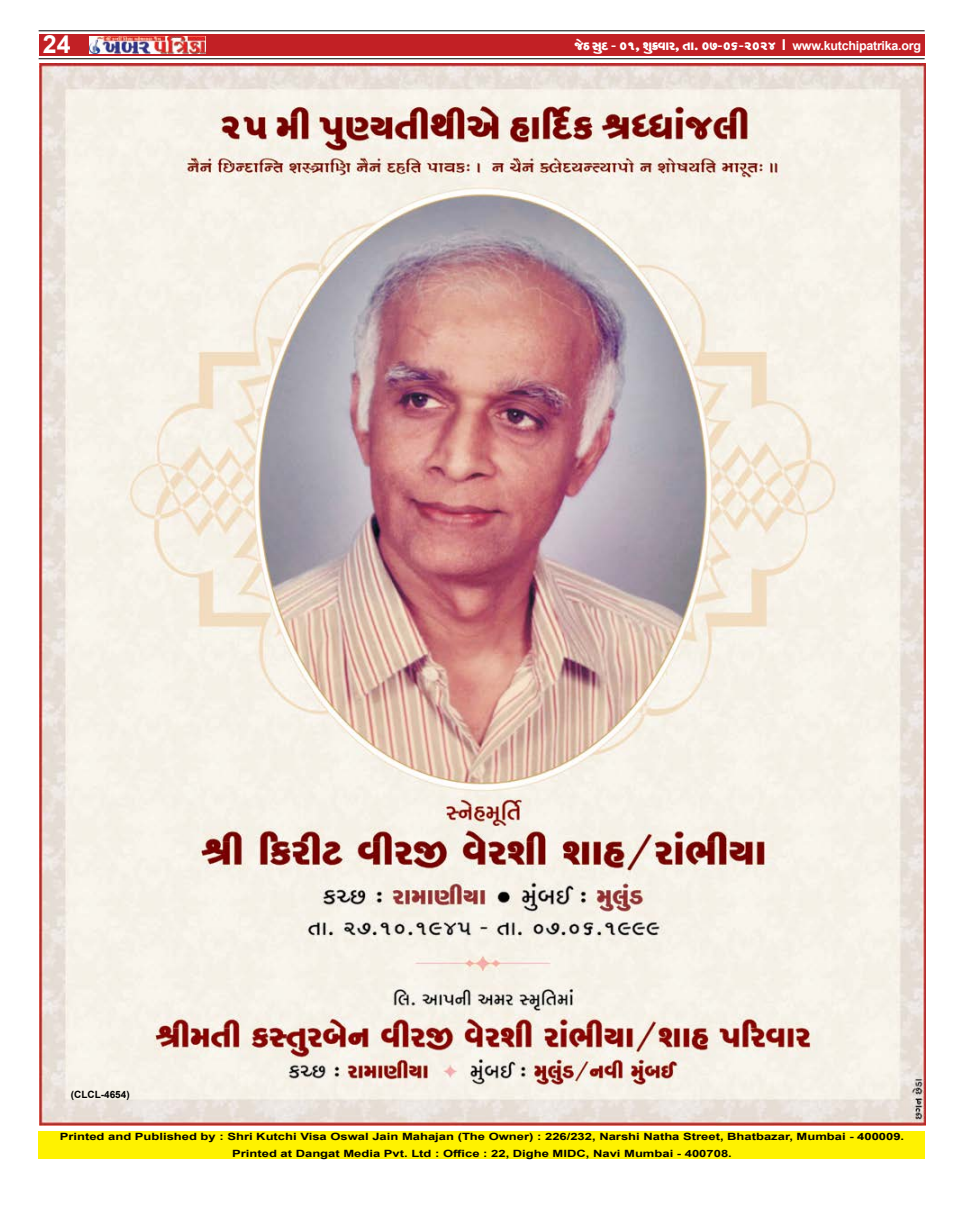
<style>
.page{position:relative;width:964px;height:1205px;background:#fff}
.page>*{position:absolute;margin:0;border:0;box-sizing:border-box;transform-origin:0 0}
.t1{font:700 25px "Arial";color:#fff}
.t2{font:15px "SHREE GUJ7";letter-spacing:-.02em;color:#fff}
.t3{font:700 10px/16.6px "Arial";color:#000;text-align:center;scale:1.3 1}
.t4{font:700 10px "Arial";color:#000}
.s1{font-family:"Arial";font-weight:700}
.s2{font-family:"Arial";font-weight:700;font-size:12.5px}
</style>
<div class="page">
<div style="left:39px;top:34px;width:173px;height:21px;background:#c22025"></div>
<div style="left:212px;top:34px;width:713px;height:21px;background:#c22025"></div>
<hr style="left:39px;top:58px;width:885px;height:1px;background:#000">
<hr style="left:39px;top:30px;width:885px;height:1px;background:#000">
<img style="left:89px;top:36px;width:116px;height:17px">
<div style="left:39px;top:1131px;width:886px;height:28px;background:#fff200"></div>
<img style="left:39px;top:64px;width:886px;height:1062px">
<h1 class="t1" style="left:43px;top:27px;width:29px">24</h1>
<h2 class="t2" style="left:574px;top:38px;width:348px">S&gt;¡W$ kyv$ - 01, iy¾$hpf, sp. 07-06-2024 <span class="s1">I</span> <span class="s2">www.kutchipatrika.org</span></h2>
<p class="t4" style="left:71px;top:1087px;width:60px">(CLCL-4654)</p>
<p class="t3" style="left:60px;top:1128px;width:651px">Printed and Published by : Shri Kutchi Visa Oswal Jain Mahajan (The Owner) : 226/232, Narshi Natha Street, Bhatbazar, Mumbai - 400009.<br>Printed at Dangat Media Pvt. Ltd : Office : 22, Dighe MIDC, Navi Mumbai - 400708.</p>
</div>
